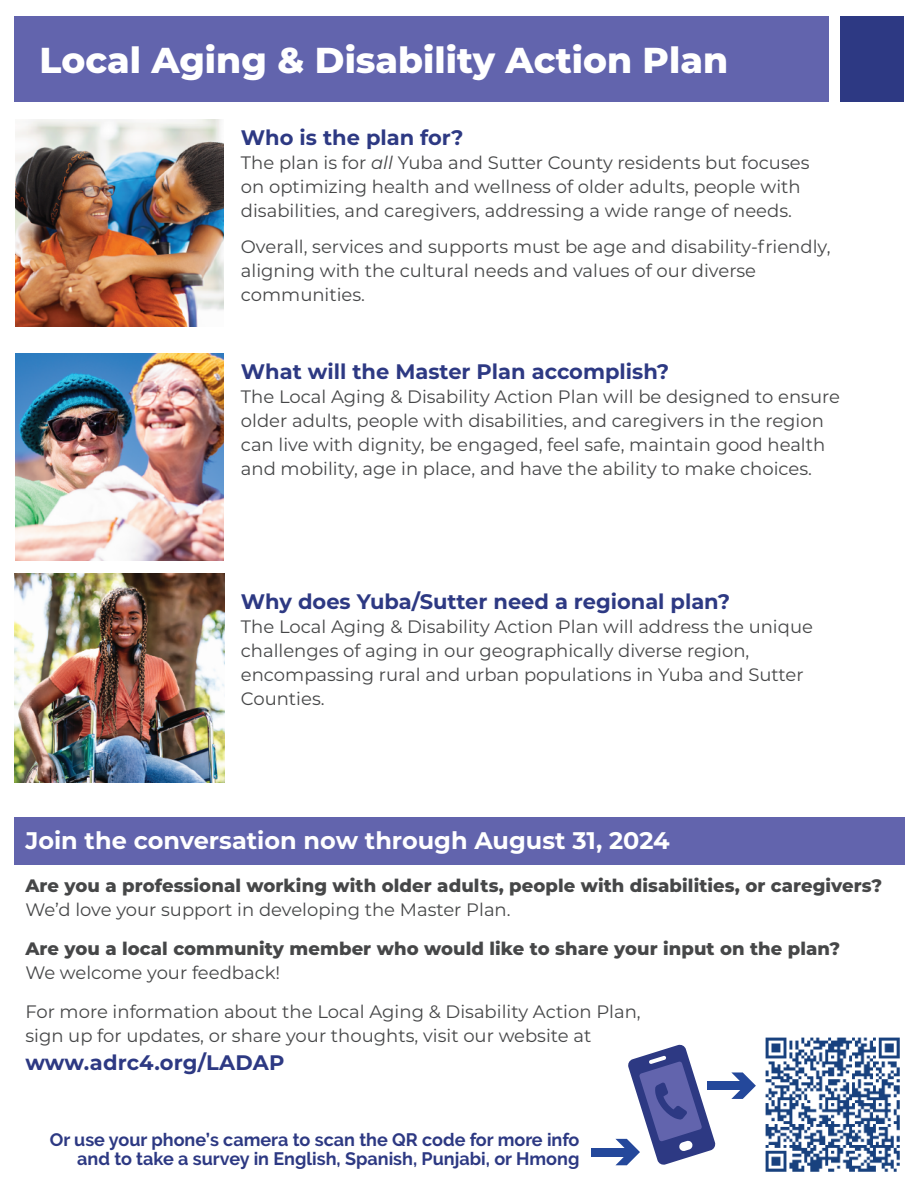
<style>
.page{position:relative;width:918px;height:1188px;background:#fff}
.page>*{position:absolute;margin:0;border:0;box-sizing:border-box;transform-origin:0 0}
.t1{font:800 36px "Montserrat";color:#fff}
.t2{font:700 24px "Montserrat";color:#fff}
.t3{font:700 21px "Montserrat";color:#2d3983}
.t4{font:18px/24px "Montserrat";color:#464748}
.t5{font:800 18px "Montserrat";letter-spacing:.005em;color:#464748}
.t6{font:700 18px/19.5px "Raleway";color:#2d3983;text-align:right}
.s1{font-style:italic}
</style>
<div class="page">
<img style="left:16px;top:120px;width:207px;height:207px">
<img style="left:16px;top:354px;width:207px;height:207px">
<div style="left:14px;top:16px;width:815px;height:85px;background:#6264ad"></div>
<div style="left:840px;top:16px;width:64px;height:85px;background:#2d3983"></div>
<div style="left:14px;top:817px;width:890px;height:48px;background:#6264ad"></div>
<img style="left:765px;top:1037px;width:135px;height:135px">
<svg style="left:731px;top:1072px;width:154px;height:87px"></svg>
<div style="left:707px;top:1081px;width:44px;height:9px;background:#24489b"></div>
<svg style="left:615px;top:1044px;width:101px;height:121px"></svg>
<div style="left:591px;top:1148px;width:44px;height:8px;background:#24489b"></div>
<img style="left:15px;top:573px;width:209px;height:209px">
<h1 class="t1" style="left:40px;top:34px;width:690px">Local Aging &amp; Disability Action Plan</h1>
<p class="t3" style="left:241px;top:123px;width:224px">Who is the plan for?</p>
<p class="t4" style="left:241px;top:150px;width:570px">The plan is for <span class="s1">all</span> Yuba and Sutter County residents but focuses on optimizing health and wellness of older adults, people with disabilities, and caregivers, addressing a wide range of needs.</p>
<p class="t4" style="left:241px;top:234px;width:591px">Overall, services and supports must be age and disability-friendly, aligning with the cultural needs and values of our diverse communities.</p>
<p class="t3" style="left:241px;top:356px;width:430px">What will the Master Plan accomplish?</p>
<p class="t4" style="left:241px;top:384px;width:601px">The Local Aging &amp; Disability Action Plan will be designed to ensure older adults, people with disabilities, and caregivers in the region can live with dignity, be engaged, feel safe, maintain good health and mobility, age in place, and have the ability to make choices.</p>
<p class="t3" style="left:241px;top:587px;width:491px">Why does Yuba/Sutter need a regional plan?</p>
<p class="t4" style="left:241px;top:614px;width:574px">The Local Aging &amp; Disability Action Plan will address the unique challenges of aging in our geographically diverse region, encompassing rural and urban populations in Yuba and Sutter Counties.</p>
<h2 class="t2" style="left:25px;top:823px;width:646px">Join the conversation now through August 31, 2024</h2>
<p class="t5" style="left:25px;top:872px;width:859px">Are you a professional working with older adults, people with disabilities, or caregivers?</p>
<p class="t4" style="left:25px;top:897px;width:487px">We’d love your support in developing the Master Plan.</p>
<p class="t5" style="left:25px;top:935px;width:816px">Are you a local community member who would like to share your input on the plan?</p>
<p class="t4" style="left:25px;top:952px;width:617px;line-height:39px">We welcome your feedback!<br>For more information about the Local Aging &amp; Disability Action Plan,</p>
<p class="t4" style="left:25px;top:1023px;width:568px">sign up for updates, or share your thoughts, visit our website at</p>
<p class="t3" style="left:25px;top:1048px;width:261px">www.adrc4.org/LADAP</p>
<p class="t6" style="left:50px;top:1130px;width:531px">Or use your phone’s camera to scan the QR code for more info and to take a survey in English, Spanish, Punjabi, or Hmong</p>
</div>
